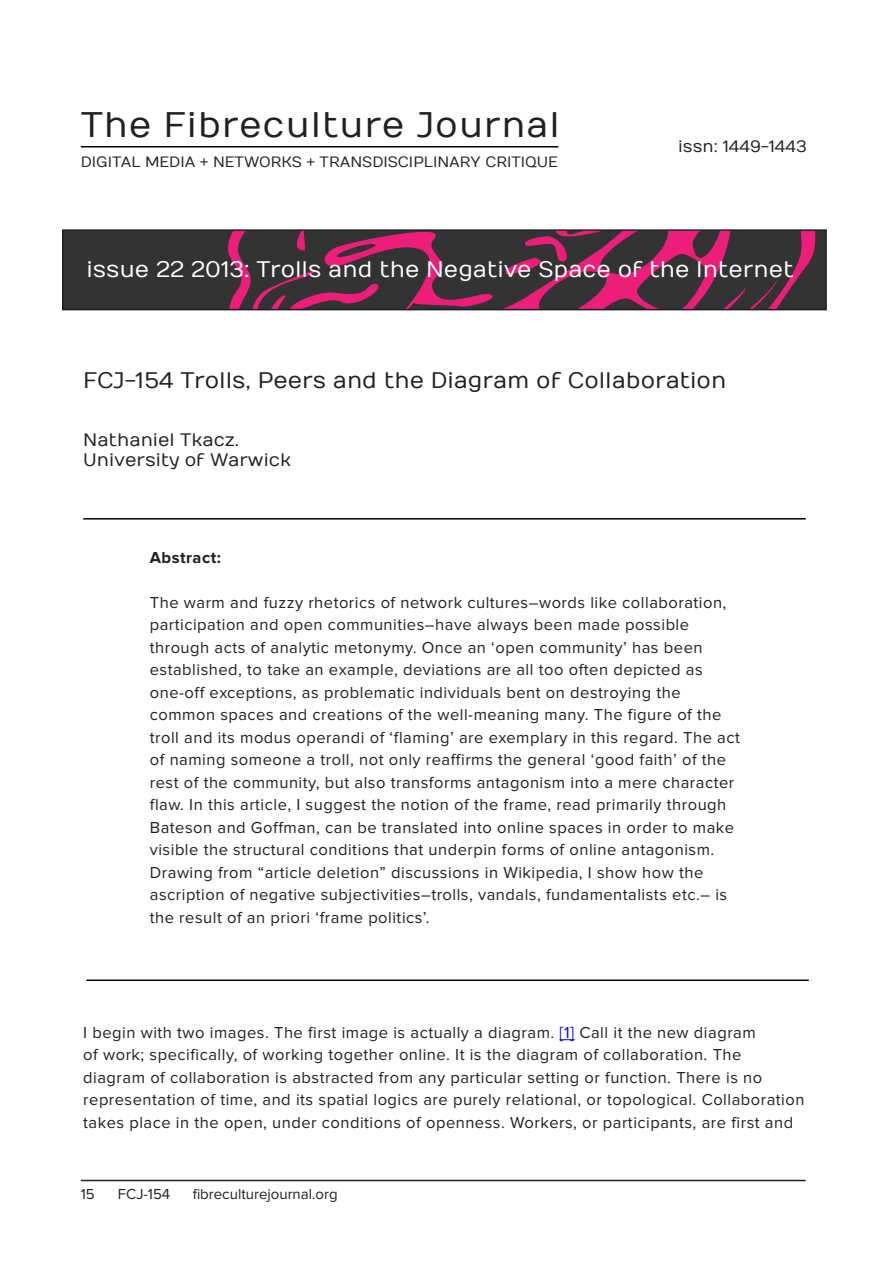
<style>
.page{position:relative;width:893px;height:1263px;background:#fff}
.page>*{position:absolute;margin:0;border:0;box-sizing:border-box;transform-origin:0 0}
.t1{font:35.55px "Numans";letter-spacing:.02em;color:#231f20}
.BannerHeading{font:22.5px "Numans";color:#fff}
.Paper_Heading{font:22.5px "Numans";color:#231f20}
.Heading_Names_Afill{font:18px/19.5px "Numans";color:#231f20}
.Main_Paragraph_Setti{font:16.5px/22.5px "Proxima Nova";letter-spacing:.03em;color:#231f20}
.t2{font:16.5px "Numans";color:#231f20}
.Main_Paragraph_Setti-2{font:700 16.5px "Proxima Nova";letter-spacing:.03em;color:#231f20}
.t3{font:15px "Numans";color:#231f20}
.t4{font:15px "Proxima Nova";color:#231f20}
.s1{color:#0000e9}
</style>
<div class="page">
<div style="left:63px;top:230px;width:763px;height:80px;background:#333"></div>
<svg style="left:228px;top:232px;width:588px;height:75px"></svg>
<svg style="left:250px;top:232px;width:546px;height:75px"></svg>
<div style="left:62px;top:229px;width:765px;height:81px;border:2px solid #231f20"></div>
<svg style="left:560px;top:1039px;width:15px;height:1px"></svg>
<hr style="left:81px;top:1180px;width:725px;height:1px;background:#231f20">
<hr style="left:81px;top:146px;width:477px;height:1px;background:#000">
<hr style="left:83px;top:518px;width:723px;height:1px;background:#000">
<hr style="left:86px;top:979px;width:723px;height:2px;background:#000">
<p class="t1" style="left:81px;top:105px;width:480px">The Fibreculture Journal</p>
<p class="t3" style="left:81px;top:153px;width:479px">DIGITAL MEDIA + NETWORKS + TRANSDISCIPLINARY CRITIQUE</p>
<p class="t2" style="left:678px;top:137px;width:130px">issn: 1449-1443</p>
<p class="BannerHeading" style="left:86px;top:256px;width:709px">issue 22 2013: Trolls and the Negative Space of the Internet</p>
<p class="Paper_Heading" style="left:83px;top:367px;width:644px">FCJ-154 Trolls, Peers and the Diagram of Collaboration</p>
<p class="Heading_Names_Afill" style="left:83px;top:431px;width:209px">Nathaniel Tkacz.<br>University of Warwick</p>
<p class="Main_Paragraph_Setti-2" style="left:150px;top:548px;width:73px">Abstract:</p>
<p class="Main_Paragraph_Setti" style="left:150px;top:591px;width:592px">The warm and fuzzy rhetorics of network cultures–words like collaboration, participation and open communities–have always been made possible through acts of analytic metonymy. Once an ‘open community’ has been established, to take an example, deviations are all too often depicted as one-off exceptions, as problematic individuals bent on destroying the common spaces and creations of the well-meaning many. The figure of the troll and its modus operandi of ‘flaming’ are exemplary in this regard. The act of naming someone a troll, not only reaffirms the general ‘good faith’ of the rest of the community, but also transforms antagonism into a mere character flaw. In this article, I suggest the notion of the frame, read primarily through Bateson and Goffman, can be translated into online spaces in order to make visible the structural conditions that underpin forms of online antagonism.<br>Drawing from “article deletion” discussions in Wikipedia, I show how the ascription of negative subjectivities–trolls, vandals, fundamentalists etc.– is the result of an priori ‘frame politics’.</p>
<p class="Main_Paragraph_Setti" style="left:83px;top:1021px;width:723px">I begin with two images. The first image is actually a diagram. <span class="s1">[1]</span> Call it the new diagram<br>of work; specifically, of working together online. It is the diagram of collaboration. The diagram of collaboration is abstracted from any particular setting or function. There is no representation of time, and its spatial logics are purely relational, or topological. Collaboration takes place in the open, under conditions of openness. Workers, or participants, are first and</p>
<p class="t4" style="left:81px;top:1185px;width:15px">15</p>
<p class="t4" style="left:118px;top:1185px;width:54px">FCJ-154</p>
<p class="t4" style="left:193px;top:1185px;width:146px">fibreculturejournal.org</p>
</div>
